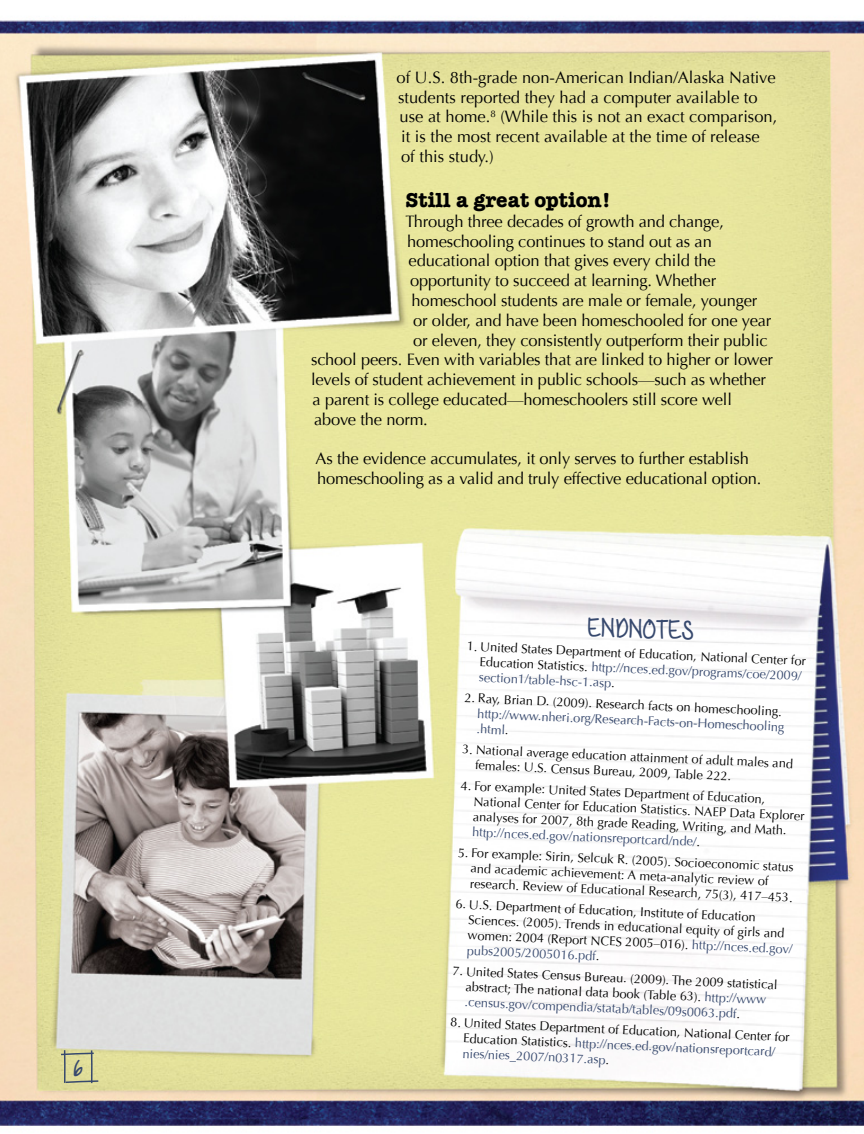
<style>
.page{position:relative;width:864px;height:1134px;background:#fff}
.page>*{position:absolute;margin:0;border:0;box-sizing:border-box;transform-origin:0 0}
.t1{font:24px "Nymph's Handwriting";color:#37496e}
.Heading_1{font:700 21px "American Typewriter";color:#000}
.t2{font:21px "Nymph's Handwriting";color:#37496e}
.t3{font:16.5px/19.8px "Optima";letter-spacing:-.01em;color:#000}
.Comment_Text{font:12.75px/15.5px "Optima";color:#000}
.Comment_Text-2{font:12.75px/15.3px "Optima";color:#37496e;text-align:right}
.s1{color:#37496e}
.s2{color:#000}
</style>
<div class="page">
<img style="left:0;top:20px;width:864px;height:1106px">
<svg style="left:60px;top:1049px;width:40px;height:36px"></svg>
<svg style="left:656px;top:620px;width:38px;height:20px"></svg>
<p class="t2" style="left:73px;top:1055px;width:13px">6</p>
<p class="t3" style="left:397px;top:67px;width:382px">of U.S. 8th-grade non-American Indian/Alaska Native students reported they had a computer available to use at home.<sup>8</sup> (While this is not an exact comparison, it is the most recent available at the time of release<br>of this study.)</p>
<p class="Heading_1" style="left:406px;top:182px;width:207px">Still a great option!</p>
<p class="t3" style="left:406px;top:211px;width:320px">Through three decades of growth and change,</p>
<p class="t3" style="left:407px;top:231px;width:306px">homeschooling continues to stand out as an</p>
<p class="t3" style="left:409px;top:251px;width:309px">educational option that gives every child the</p>
<p class="t3" style="left:410px;top:271px;width:308px">opportunity to succeed at learning. Whether</p>
<p class="t3" style="left:412px;top:291px;width:347px">homeschool students are male or female, younger</p>
<p class="t3" style="left:413px;top:310px;width:360px">or older, and have been homeschooled for one year</p>
<p class="t3" style="left:413px;top:330px;width:356px">or eleven, they consistently outperform their public</p>
<p class="t3" style="left:311px;top:350px;width:463px">school peers. Even with variables that are linked to higher or lower</p>
<p class="t3" style="left:311px;top:370px;width:456px">levels of student achievement in public schools—such as whether</p>
<p class="t3" style="left:313px;top:390px;width:421px">a parent is college educated—homeschoolers still score well</p>
<p class="t3" style="left:314px;top:409px;width:115px">above the norm.</p>
<p class="t3" style="left:316px;top:449px;width:447px">As the evidence accumulates, it only serves to further establish homeschooling as a valid and truly effective educational option.</p>
<p class="t1" style="left:588px;top:612px;width:27px;rotate:2deg">Endno</p>
<p class="Comment_Text" style="left:467px;top:637px;width:341px;line-height:14.9px;text-align:right;rotate:3deg">1. United States Department of Education, National Center for<br>Education Statistics. <span class="s1">http://nces.ed.gov/programs/coe/2009/</span></p>
<p class="Comment_Text-2" style="left:479px;top:669px;width:138px;rotate:3deg">section1/table-hsc-1.asp<span class="s2">.</span></p>
<p class="Comment_Text-2" style="left:465px;top:689px;width:322px;rotate:3deg"><span class="s2">2. Ray, Brian D. (2009). Research facts on homeschooling. </span>http://www.nheri.org/Research-Facts-on-Homeschooling</p>
<p class="Comment_Text-2" style="left:477px;top:721px;width:33px;rotate:3deg">.html<span class="s2">.</span></p>
<p class="Comment_Text" style="left:476px;top:741px;width:319px;text-indent:-14px;rotate:3deg">3. National average education attainment of adult males and females: U.S. Census Bureau, 2009, Table 222.</p>
<p class="Comment_Text" style="left:475px;top:777px;width:333px;text-indent:-14px;rotate:3deg">4. For example: United States Department of Education, National Center for Education Statistics. NAEP Data Explorer analyses for 2007, 8th grade Reading, Writing, and Math. <span class="s1">http://nces.ed.gov/nationsreportcard/nde/</span>.</p>
<p class="Comment_Text" style="left:472px;top:844px;width:325px;text-indent:-14px;rotate:3deg">5. For example: Sirin, Selcuk R. (2005). Socioeconomic status and academic achievement: A meta-analytic review of research. Review of Educational Research, 75(3), 417–453.</p>
<p class="Comment_Text" style="left:470px;top:895px;width:327px;text-indent:-14px;rotate:3deg">6. U.S. Department of Education, Institute of Education Sciences. (2005). Trends in educational equity of girls and women: 2004 (Report NCES 2005–016). <span class="s1">http://nces.ed.gov/ pubs2005/2005016.pdf</span>.</p>
<p class="Comment_Text" style="left:467px;top:962px;width:313px;text-indent:-14px;rotate:3deg">7. United States Census Bureau. (2009). The 2009 statistical abstract; The national data book (Table 63). <span class="s1">.census.gov/compendia/statab/tables/09s0063.pdf</span>.</p>
<p class="Comment_Text-2" style="left:705px;top:989px;width:63px;rotate:3deg">http://www</p>
<p class="Comment_Text" style="left:451px;top:1013px;width:341px;line-height:14.9px;text-align:center;rotate:3deg">8. United States Department of Education, National Center for<br>Education Statistics. <span class="s1">http://nces.ed.gov/nationsreportcard/</span></p>
<p class="Comment_Text-2" style="left:463px;top:1045px;width:148px;rotate:3deg">nies/nies_2007/n0317.asp<span class="s2">.</span></p>
</div>
